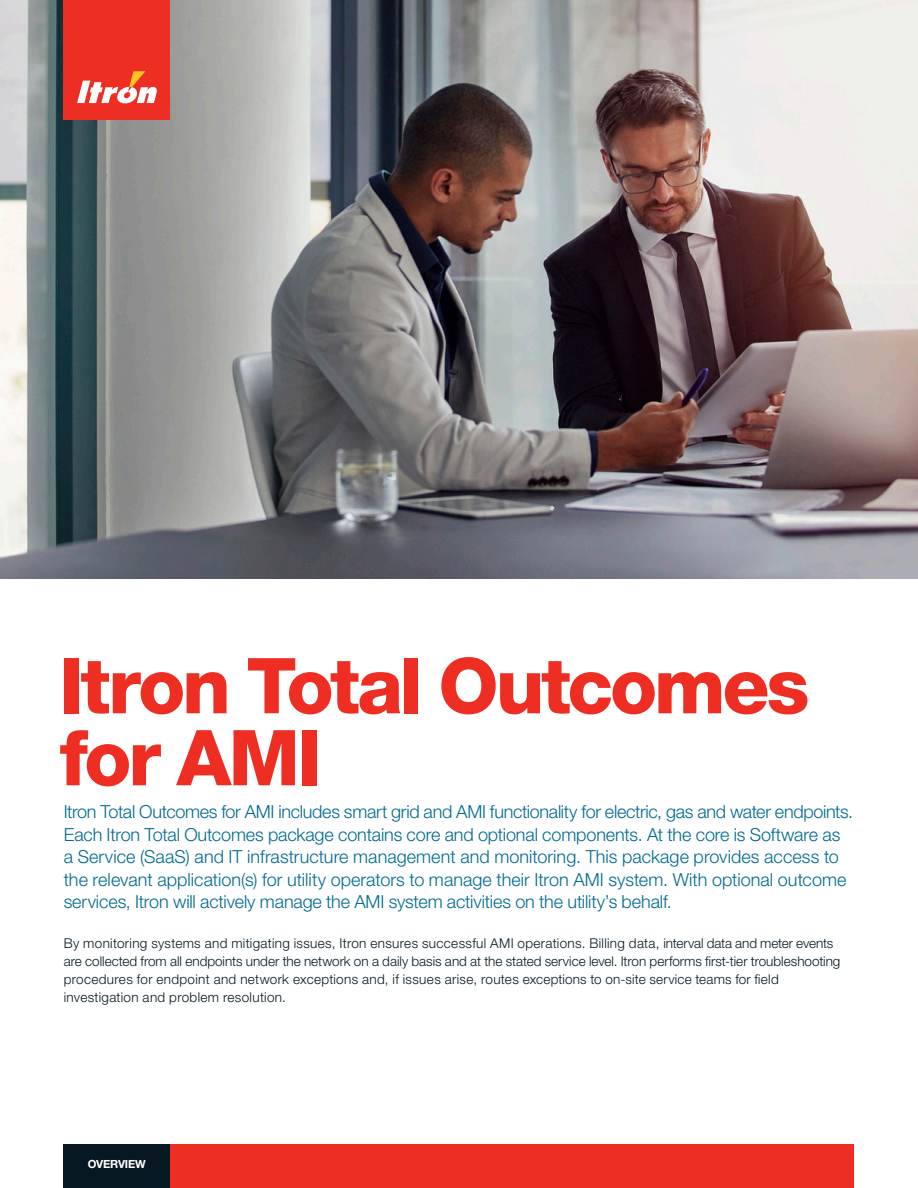
<style>
.page{position:relative;width:918px;height:1188px;background:#fff}
.page>*{position:absolute;margin:0;border:0;box-sizing:border-box;transform-origin:0 0}
.Headline_50_50{font:800 77.25px/72px "Helvetica Neue LT Std";letter-spacing:-.04em;color:#ee2e22}
.Introduction_Copy{font:300 18px/22.5px "Helvetica Neue LT Std";letter-spacing:-.005em;color:#006991}
.Body_Copy_9_12{font:300 13.5px/18px "Helvetica Neue LT Std";letter-spacing:.015em;color:#071822}
.t1{font:700 11.25px "Helvetica Neue LT Std";letter-spacing:-.015em;color:#fff}
</style>
<div class="page">
<img style="left:0;top:0;width:918px;height:578px">
<div style="left:64px;top:0;width:106px;height:119px;background:#ee2e22"></div>
<svg style="left:77px;top:71px;width:80px;height:32px"></svg>
<div style="left:170px;top:1144px;width:684px;height:44px;background:#ee2e22"></div>
<div style="left:64px;top:1144px;width:106px;height:44px;background:#071822"></div>
<p class="Headline_50_50" style="left:59px;top:650px;width:752px">Itron Total Outcomes for AMI</p>
<p class="Introduction_Copy" style="left:64px;top:800px;width:791px">Itron Total Outcomes for AMI includes smart grid and AMI functionality for electric, gas and water endpoints.<br>Each Itron Total Outcomes package contains core and optional components. At the core is Software as a Service (SaaS) and IT infrastructure management and monitoring. This package provides access to the relevant application(s) for utility operators to manage their Itron AMI system. With optional outcome services, Itron will actively manage the AMI system activities on the utility’s behalf.</p>
<p class="Body_Copy_9_12" style="left:64px;top:933px;width:778px">By monitoring systems and mitigating issues, Itron ensures successful AMI operations. Billing data, interval data and meter events are collected from all endpoints under the network on a daily basis and at the stated service level. Itron performs first-tier troubleshooting procedures for endpoint and network exceptions and, if issues arise, routes exceptions to on-site service teams for field investigation and problem resolution.</p>
<p class="t1" style="left:88px;top:1157px;width:59px">OVERVIEW</p>
</div>
